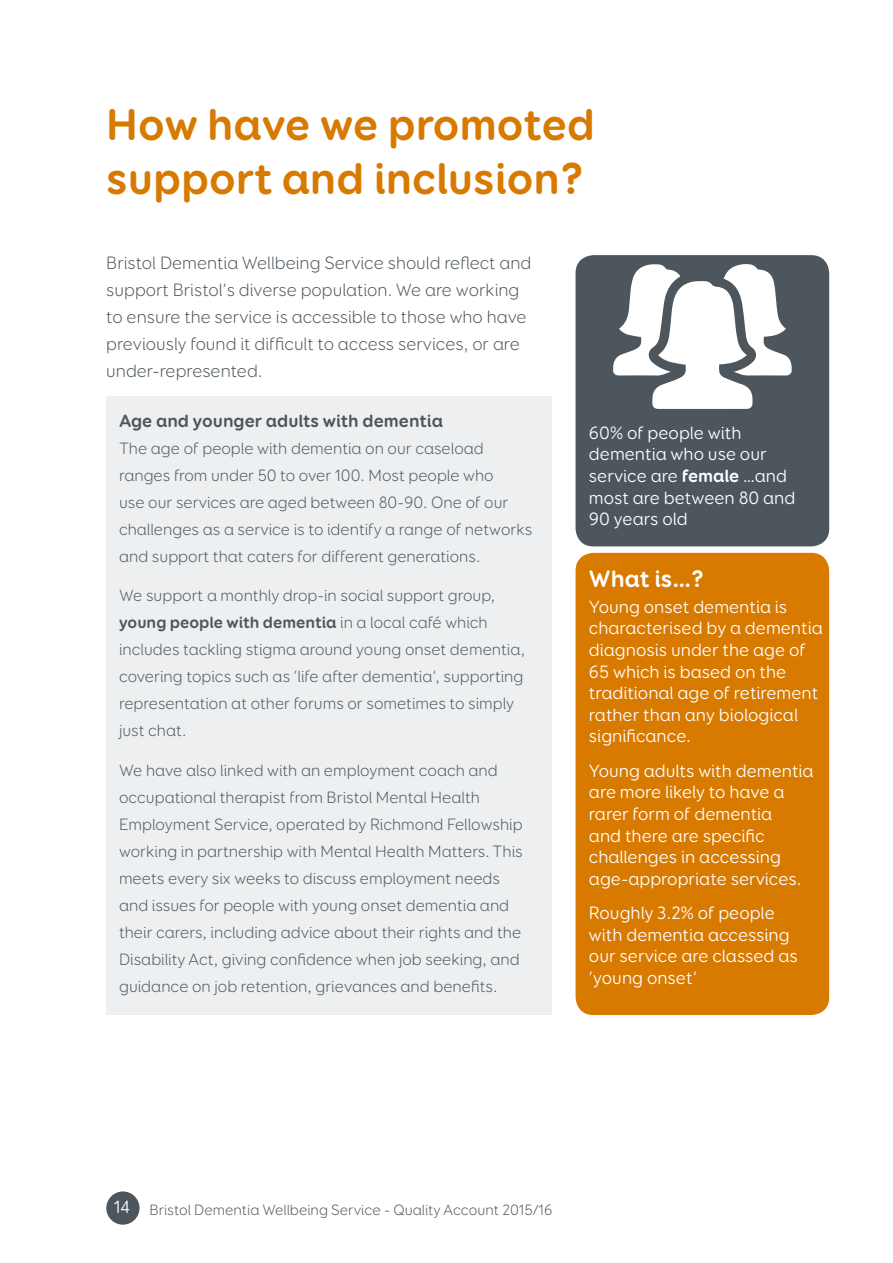
<style>
.page{position:relative;width:893px;height:1263px;background:#fff}
.page>*{position:absolute;margin:0;border:0;box-sizing:border-box;transform-origin:0 0}
.t1{font:700 45px/54px "Booster Next FY";color:#d87900}
.t2{font:700 24px "Booster Next FY";color:#fff}
.t3{font:18px/21.6px "Booster Next FY";color:#fff}
.t4{font:300 18px/27px "Booster Next FY";color:#4c565c}
.t5{font:700 18px "Booster Next FY";color:#4c565c}
.t6{font:300 16.5px/27px "Booster Next FY";color:#4c565c}
.t7{font:300 15px "Booster Next FY";color:#4c565c}
.s1{font-weight:700}
.s2{font-weight:400;font-size:18px;color:#fff}
</style>
<div class="page">
<div style="left:576px;top:255px;width:253px;height:291px;background:#4c565c;border-radius:18px"></div>
<div style="left:576px;top:553px;width:253px;height:462px;background:#d87900;border-radius:18px"></div>
<div style="left:106px;top:396px;width:446px;height:619px;background:#edeff0"></div>
<svg style="left:613px;top:264px;width:179px;height:145px"></svg>
<div style="left:106px;top:1191px;width:34px;height:34px;background:#4c565c;border-radius:50%"></div>
<h1 class="t1" style="left:106px;top:98px;width:490px">How have we promoted support and inclusion?</h1>
<p class="t4" style="left:106px;top:249px;width:427px">Bristol Dementia Wellbeing Service should reflect and support Bristol’s diverse population. We are working to ensure the service is accessible to those who have previously found it difficult to access services, or are under-represented.</p>
<p class="t5" style="left:119px;top:409px;width:325px">Age and younger adults with dementia</p>
<p class="t6" style="left:119px;top:434px;width:415px">The age of people with dementia on our caseload ranges from under 50 to over 100. Most people who<br>use our services are aged between 80-90. One of our challenges as a service is to identify a range of networks and support that caters for different generations.</p>
<p class="t6" style="left:119px;top:582px;width:408px">We support a monthly drop-in social support group, <span class="s1">young people with dementia</span> in a local café which includes tackling stigma around young onset dementia, covering topics such as ‘life after dementia’, supporting representation at other forums or sometimes to simply just chat.</p>
<p class="t6" style="left:119px;top:757px;width:405px">We have also linked with an employment coach and occupational therapist from Bristol Mental Health Employment Service, operated by Richmond Fellowship working in partnership with Mental Health Matters. This meets every six weeks to discuss employment needs and issues for people with young onset dementia and their carers, including advice about their rights and the Disability Act, giving confidence when job seeking, and guidance on job retention, grievances and benefits.</p>
<p class="t3" style="left:589px;top:422px;width:208px">60% of people with dementia who use our service are <span class="s1">female</span> …and most are between 80 and<br>90 years old</p>
<h2 class="t2" style="left:589px;top:563px;width:117px">What is…?</h2>
<p class="t3" style="left:589px;top:596px;width:235px">Young onset dementia is characterised by a dementia diagnosis under the age of<br>65 which is based on the traditional age of retirement rather than any biological significance.</p>
<p class="t3" style="left:589px;top:760px;width:226px">Young adults with dementia are more likely to have a rarer form of dementia<br>and there are specific challenges in accessing age-appropriate services.</p>
<p class="t3" style="left:589px;top:902px;width:210px">Roughly 3.2% of people with dementia accessing our service are classed as ‘young onset’</p>
<p class="t7" style="left:114px;top:1200px;width:440px"><span class="s2">14</span> Bristol Dementia Wellbeing Service - Quality Account 2015/16</p>
</div>
